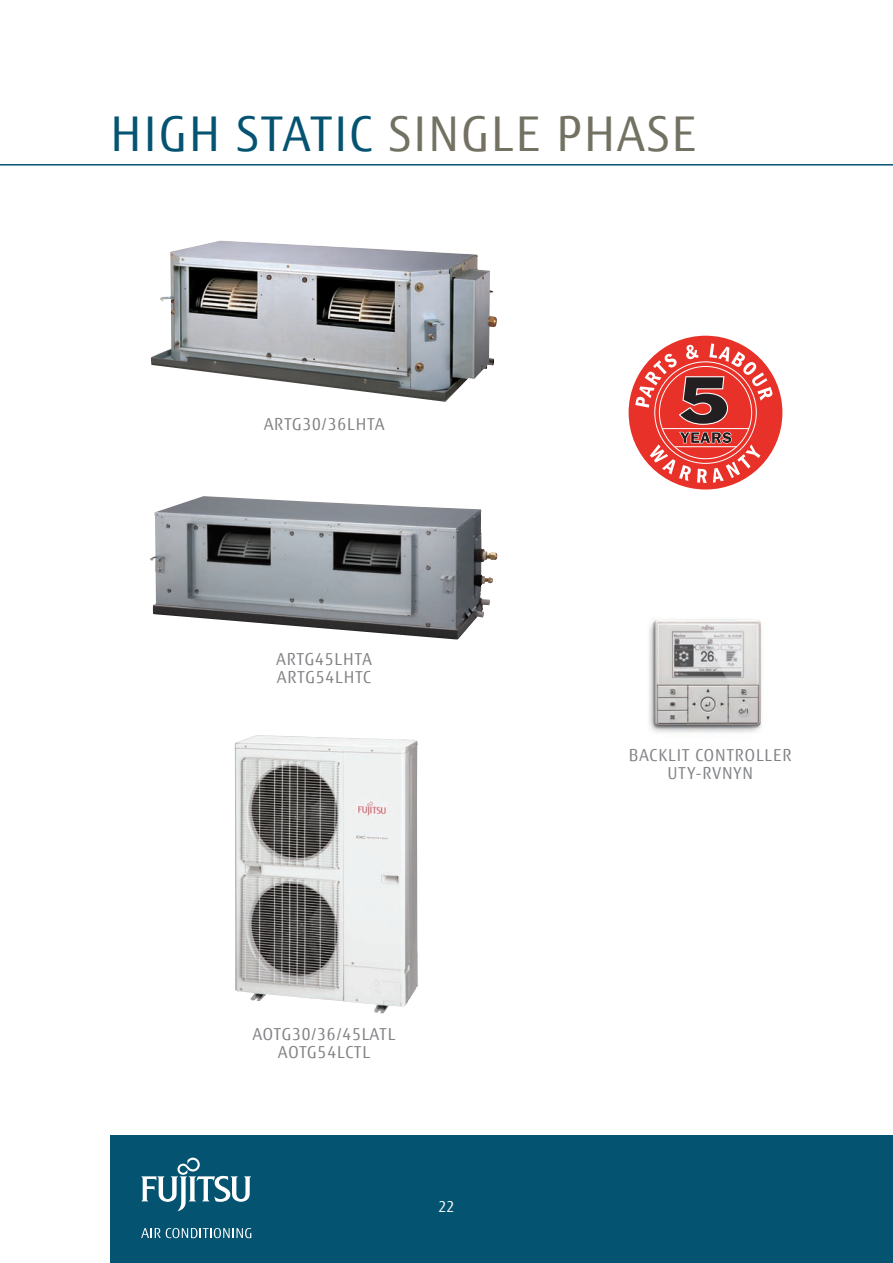
<style>
.page{position:relative;width:893px;height:1263px;background:#fff}
.page>*{position:absolute;margin:0;border:0;box-sizing:border-box;transform-origin:0 0}
.t1{font:48px "Fujitsu Sans";letter-spacing:.05em;color:#727162}
.t2{font:16.5px/18px "Fujitsu Sans";letter-spacing:.06em;color:#808285;text-align:center}
.t3{font:15px "Fujitsu Sans";color:#fff}
.s1{color:#045371}
</style>
<div class="page">
<hr style="left:0;top:164px;width:893px;height:2px;background:#045371">
<img style="left:234px;top:735px;width:184px;height:278px">
<img style="left:150px;top:496px;width:347px;height:143px">
<img style="left:151px;top:241px;width:346px;height:161px">
<img style="left:649px;top:619px;width:113px;height:114px">
<div style="left:629px;top:336px;width:153px;height:153px;background:#e83129;border-radius:50%"></div>
<svg style="left:635px;top:343px;width:138px;height:140px"></svg>
<hr style="left:662px;top:428px;width:87px;height:1px;background:#fff">
<hr style="left:675px;top:446px;width:62px;height:1px;background:#fff">
<div style="left:111px;top:1135px;width:782px;height:128px;background:#045371"></div>
<svg style="left:141px;top:1157px;width:110px;height:54px"></svg>
<svg style="left:141px;top:1228px;width:110px;height:10px"></svg>
<h1 class="t1" style="left:111px;top:104px;width:587px"><span class="s1">HIGH STATIC</span> SINGLE PHASE</h1>
<p class="t2" style="left:264px;top:415px;width:122px">ARTG30/36LHTA</p>
<p class="t2" style="left:277px;top:650px;width:97px;text-align:left">ARTG45LHTA<br>ARTG54LHTC</p>
<p class="t2" style="left:253px;top:1025px;width:144px">AOTG30/36/45LATL<br>AOTG54LCTL</p>
<p class="t3" style="left:439px;top:1197px;width:17px">22</p>
<p class="t2" style="left:629px;top:746px;width:164px">BACKLIT CONTROLLER<br>UTY-RVNYN</p>
</div>
